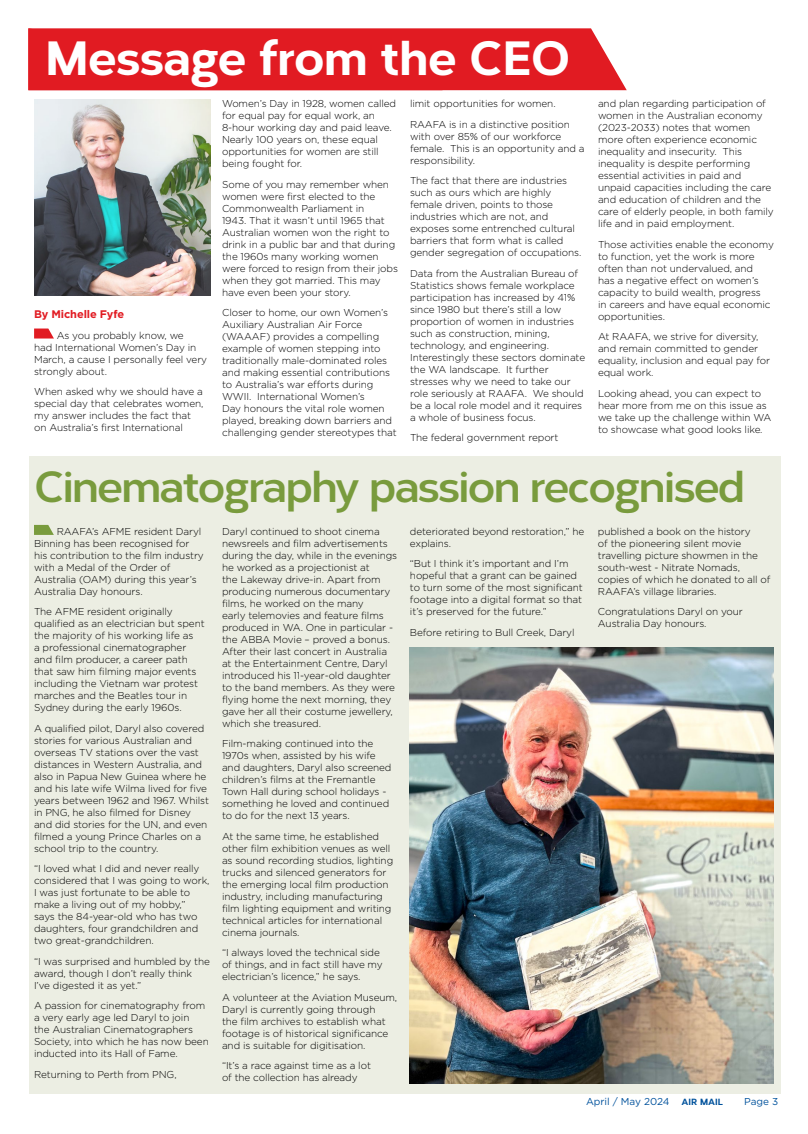
<style>
.page{position:relative;width:808px;height:1134px;background:#fff}
.page>*{position:absolute;margin:0;border:0;box-sizing:border-box;transform-origin:0 0}
.t1{font:800 48px "Corbert";letter-spacing:-.01em;color:#fff}
.t2{font:700 43.5px "Corbert";letter-spacing:-.04em;color:#799b3d}
.t3{font:700 11px "Gotham";letter-spacing:-.01em;color:#e11b22}
.t4{font:300 10px/12px "Gotham";letter-spacing:-.01em;color:#000}
.t5{font:10px "Gotham";color:#00529c}
.s1{font-family:"Corbert";font-weight:800;font-size:9px}
</style>
<div class="page">
<div style="left:29px;top:456px;width:752px;height:638px;background:#eceee3"></div>
<div style="left:28px;top:28px;width:599px;height:62px;background:#e11b22"></div>
<svg style="left:34px;top:328px;width:20px;height:10px"></svg>
<img style="left:34px;top:99px;width:176px;height:197px">
<svg style="left:34px;top:525px;width:20px;height:10px"></svg>
<img style="left:410px;top:648px;width:364px;height:435px">
<h1 class="t1" style="left:45px;top:20px;width:526px">Message from the CEO</h1>
<p class="t4" style="left:598px;top:97px;width:177px">and plan regarding participation of women in the Australian economy (2023-2033) notes that women more often experience economic inequality and insecurity. This inequality is despite performing essential activities in paid and unpaid capacities including the care and education of children and the care of elderly people, in both family life and in paid employment.</p>
<p class="t4" style="left:598px;top:238px;width:177px">Those activities enable the economy to function, yet the work is more often than not undervalued, and<br>has a negative effect on women’s capacity to build wealth, progress<br>in careers and have equal economic opportunities.</p>
<p class="t4" style="left:598px;top:330px;width:174px">At RAAFA, we strive for diversity, and remain committed to gender equality, inclusion and equal pay for equal work.</p>
<p class="t4" style="left:598px;top:387px;width:175px">Looking ahead, you can expect to hear more from me on this issue as we take up the challenge within WA to showcase what good looks like.</p>
<h2 class="t2" style="left:34px;top:453px;width:713px">Cinematography passion recognised</h2>
<p class="t4" style="left:34px;top:525px;width:171px;text-indent:23px">RAAFA’s AFME resident Daryl<br>Binning has been recognised for his contribution to the film industry with a Medal of the Order of<br>Australia (OAM) during this year’s<br>Australia Day honours.</p>
<p class="t4" style="left:34px;top:606px;width:172px">The AFME resident originally qualified as an electrician but spent the majority of his working life as<br>a professional cinematographer and film producer, a career path that saw him filming major events including the Vietnam war protest marches and the Beatles tour in<br>Sydney during the early 1960s.</p>
<p class="t4" style="left:34px;top:722px;width:177px">A qualified pilot, Daryl also covered stories for various Australian and overseas TV stations over the vast distances in Western Australia, and also in Papua New Guinea where he and his late wife Wilma lived for five years between 1962 and 1967. Whilst in PNG, he also filmed for Disney and did stories for the UN, and even filmed a young Prince Charles on a school trip to the country.</p>
<p class="t4" style="left:34px;top:863px;width:177px">“I loved what I did and never really considered that I was going to work,<br>I was just fortunate to be able to make a living out of my hobby,”<br>says the 84-year-old who has two daughters, four grandchildren and two great-grandchildren.</p>
<p class="t4" style="left:34px;top:955px;width:177px">“I was surprised and humbled by the award, though I don’t really think<br>I’ve digested it as yet.”</p>
<p class="t4" style="left:34px;top:1000px;width:176px">A passion for cinematography from a very early age led Daryl to join<br>the Australian Cinematographers Society, into which he has now been inducted into its Hall of Fame.</p>
<p class="t4" style="left:34px;top:1068px;width:144px">Returning to Perth from PNG,</p>
<p class="t4" style="left:410px;top:93px;width:161px;line-height:20.5px">limit opportunities for women.<br>RAAFA is in a distinctive position</p>
<p class="t4" style="left:410px;top:130px;width:176px">with over 85% of our workforce female. This is an opportunity and a responsibility.</p>
<p class="t4" style="left:410px;top:174px;width:173px">The fact that there are industries such as ours which are highly female driven, points to those industries which are not, and exposes some entrenched cultural barriers that form what is called gender segregation of occupations.</p>
<p class="t4" style="left:410px;top:267px;width:177px">Data from the Australian Bureau of<br>Statistics shows female workplace participation has increased by 41% since 1980 but there’s still a low proportion of women in industries such as construction, mining, technology, and engineering.<br>Interestingly these sectors dominate the WA landscape. It further stresses why we need to take our role seriously at RAAFA. We should be a local role model and it requires a whole of business focus.</p>
<p class="t4" style="left:410px;top:431px;width:150px">The federal government report</p>
<p class="t4" style="left:222px;top:97px;width:176px">Women’s Day in 1928, women called for equal pay for equal work, an<br>8-hour working day and paid leave.<br>Nearly 100 years on, these equal opportunities for women are still being fought for.</p>
<p class="t4" style="left:222px;top:178px;width:177px">Some of you may remember when women were first elected to the<br>Commonwealth Parliament in<br>1943. That it wasn’t until 1965 that<br>Australian women won the right to drink in a public bar and that during the 1960s many working women were forced to resign from their jobs when they got married. This may have even been your story.</p>
<p class="t4" style="left:222px;top:306px;width:176px">Closer to home, our own Women’s Auxiliary Australian Air Force (WAAAF) provides a compelling example of women stepping into traditionally male-dominated roles and making essential contributions to Australia’s war efforts during WWII. International Women’s<br>Day honours the vital role women played, breaking down barriers and challenging gender stereotypes that</p>
<p class="t3" style="left:34px;top:308px;width:92px">By Michelle Fyfe</p>
<p class="t4" style="left:34px;top:329px;width:175px;text-indent:23px">As you probably know, we<br>had International Women’s Day in<br>March, a cause I personally feel very strongly about.</p>
<p class="t4" style="left:34px;top:385px;width:171px">When asked why we should have a special day that celebrates women, my answer includes the fact that on Australia’s first International</p>
<p class="t4" style="left:598px;top:525px;width:174px">published a book on the history<br>of the pioneering silent movie travelling picture showmen in the south-west - Nitrate Nomads, copies of which he donated to all of<br>RAAFA’s village libraries.</p>
<p class="t4" style="left:598px;top:606px;width:146px">Congratulations Daryl on your<br>Australia Day honours.</p>
<p class="t4" style="left:410px;top:525px;width:176px">deteriorated beyond restoration,” he explains.</p>
<p class="t4" style="left:410px;top:558px;width:174px">“But I think it’s important and I’m hopeful that a grant can be gained to turn some of the most significant footage into a digital format so that it’s preserved for the future.”</p>
<p class="t4" style="left:410px;top:626px;width:166px">Before retiring to Bull Creek, Daryl</p>
<p class="t4" style="left:222px;top:525px;width:177px">Daryl continued to shoot cinema newsreels and film advertisements during the day, while in the evenings he worked as a projectionist at<br>the Lakeway drive-in. Apart from producing numerous documentary films, he worked on the many<br>early telemovies and feature films produced in WA. One in particular - the ABBA Movie – proved a bonus.<br>After their last concert in Australia at the Entertainment Centre, Daryl introduced his 11-year-old daughter to the band members. As they were flying home the next morning, they gave her all their costume jewellery, which she treasured.</p>
<p class="t4" style="left:222px;top:738px;width:171px">Film-making continued into the<br>1970s when, assisted by his wife and daughters, Daryl also screened children’s films at the Fremantle<br>Town Hall during school holidays - something he loved and continued to do for the next 13 years.</p>
<p class="t4" style="left:222px;top:830px;width:173px">At the same time, he established other film exhibition venues as well as sound recording studios, lighting trucks and silenced generators for the emerging local film production industry, including manufacturing film lighting equipment and writing technical articles for international cinema journals.</p>
<p class="t4" style="left:222px;top:947px;width:162px">“I always loved the technical side of things, and in fact still have my electrician’s licence,” he says.</p>
<p class="t4" style="left:222px;top:991px;width:177px">A volunteer at the Aviation Museum, Daryl is currently going through<br>the film archives to establish what footage is of historical significance and is suitable for digitisation.</p>
<p class="t4" style="left:222px;top:1060px;width:150px">“It’s a race against time as a lot of the collection has already</p>
<p class="t5" style="left:586px;top:1096px;width:139px">April / May 2024 <span class="s1">AIR MAIL</span></p>
<p class="t5" style="left:744px;top:1096px;width:36px">Page 3</p>
</div>
